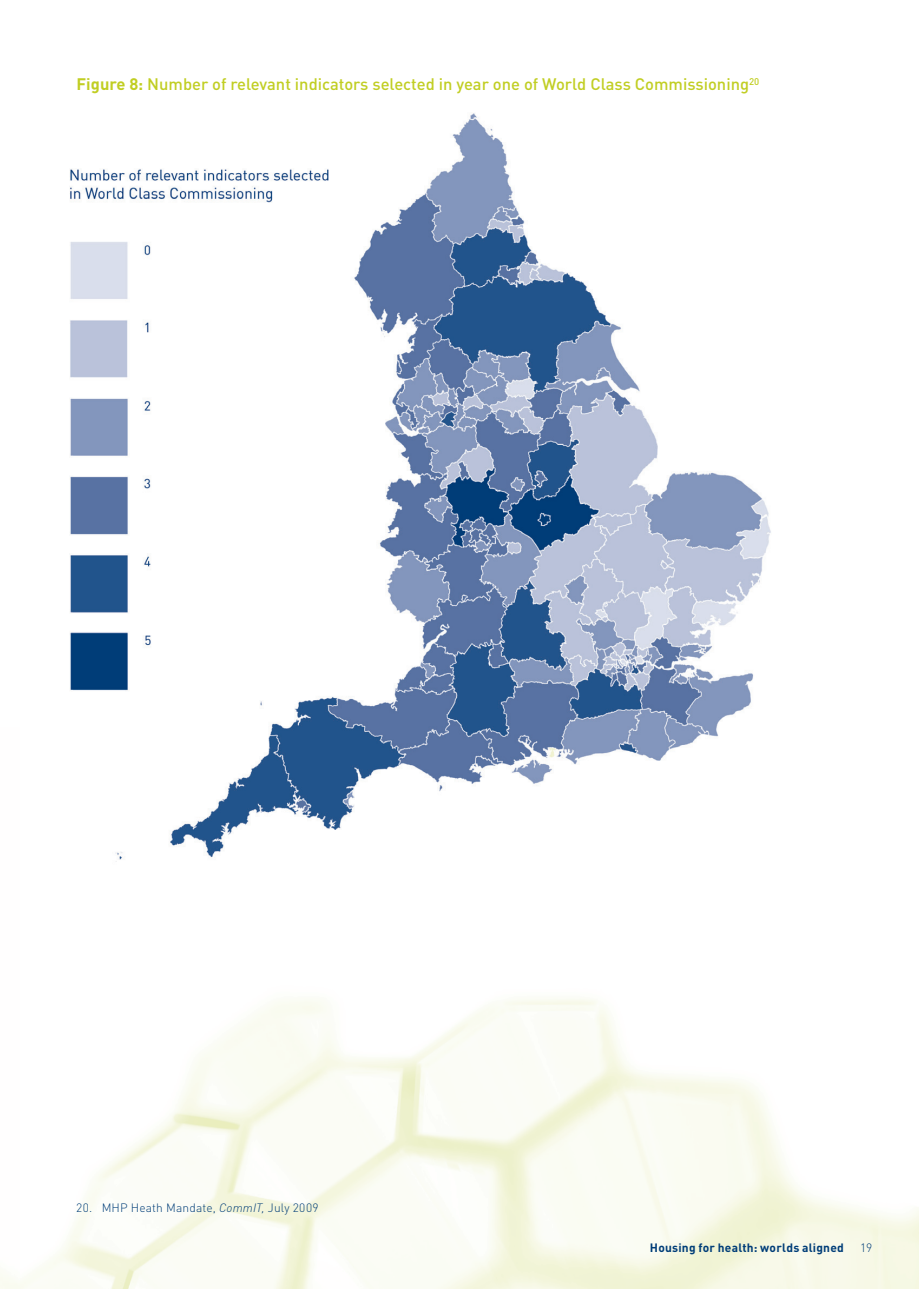
<style>
.page{position:relative;width:919px;height:1289px;background:#fff}
.page>*{position:absolute;margin:0;border:0;box-sizing:border-box;transform-origin:0 0}
.t1{font:500 16.5px "DIN";color:#c1ce23}
.t2{font:300 12px "DIN";letter-spacing:.015em;color:#003d78}
.t3{font:700 12px "DIN";letter-spacing:.02em;color:#003d78}
.s1{font-weight:700}
.s2{font-style:italic}
</style>
<div class="page">
<img style="left:70px;top:113px;width:701px;height:749px">
<p class="t1" style="left:77px;top:74px;width:684px"><span class="s1">Figure 8:</span> Number of relevant indicators selected in year one of World Class Commissioning<sup>20</sup></p>
<p class="t2" style="left:76px;top:1199px;width:244px">20. MHP Heath Mandate, <span class="s2">CommIT,</span> July 2009</p>
<p class="t3" style="left:650px;top:1239px;width:195px">Housing for health: worlds aligned</p>
<p class="t2" style="left:860px;top:1240px;width:14px">19</p>
</div>
